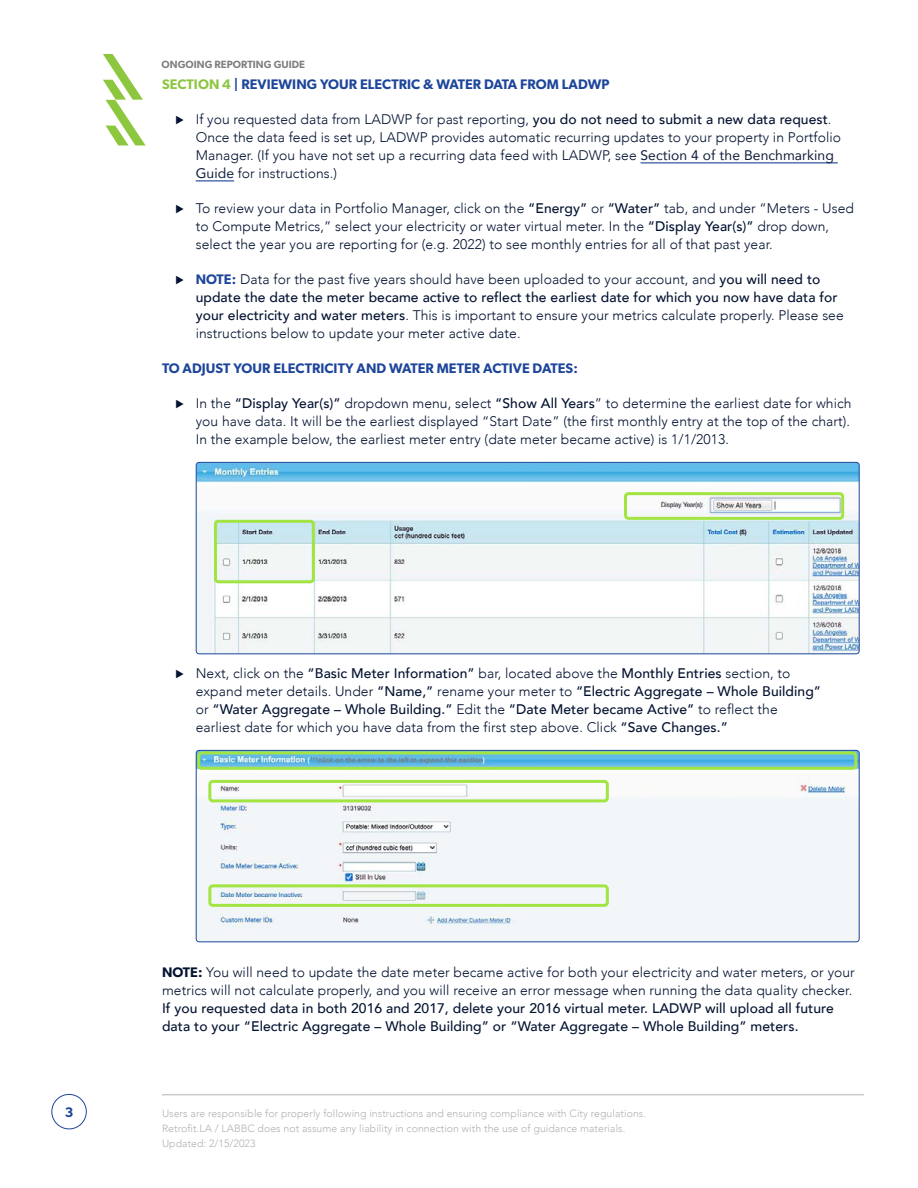
<style>
.page{position:relative;width:918px;height:1188px;background:#fff}
.page>*{position:absolute;margin:0;border:0;box-sizing:border-box;transform-origin:0 0}
.t1{font:300 13.8px/18px "Avenir";letter-spacing:.005em;color:#031230}
.t2{font:500 13.8px/18px "Avenir";letter-spacing:.005em;color:#031230}
.t3{font:600 13.8px "Gibson";letter-spacing:.005em;color:#1d459a}
.t4{font:300 10.5px/15px "Avenir";letter-spacing:.005em;color:#b2b2b2}
.t5{font:600 10.5px "Gibson";color:#808080}
.s1{color:#8dc63f}
.s2{font-family:"Proxima Nova";font-weight:900}
.s3{font-weight:500}
.s4{font-weight:400;color:#101e3a}
.s5{font-family:"Gibson";font-weight:600;color:#1d459a}
.s6{font-family:"Gibson";font-weight:600}
</style>
<div class="page">
<div style="left:51px;top:1094px;width:36px;height:35px;border:1px solid #1d459a;border-radius:50%"></div>
<hr style="left:162px;top:1094px;width:702px;height:1px;background:#b2b2b2">
<svg style="left:103px;top:54px;width:43px;height:91px"></svg>
<hr style="left:641px;top:162px;width:197px;height:1px;background:#1d459a">
<hr style="left:196px;top:180px;width:38px;height:1px;background:#1d459a">
<img style="left:196px;top:462px;width:662px;height:192px">
<div style="left:196px;top:462px;width:664px;height:192px;border:1px solid #1d459a;border-radius:3px"></div>
<div style="left:624px;top:492px;width:220px;height:28px;border:3px solid #a2e543;border-radius:3px"></div>
<div style="left:214px;top:520px;width:101px;height:63px;border:3px solid #a2e543;border-radius:3px"></div>
<img style="left:196px;top:750px;width:662px;height:192px">
<div style="left:196px;top:750px;width:664px;height:192px;border:1px solid #1d459a;border-radius:3px"></div>
<div style="left:197px;top:751px;width:660px;height:19px;border:3px solid #a2e543;border-radius:3px"></div>
<div style="left:208px;top:780px;width:401px;height:22px;border:3px solid #a2e543;border-radius:3px"></div>
<div style="left:208px;top:884px;width:401px;height:23px;border:3px solid #a2e543;border-radius:3px"></div>
<p class="t5" style="left:162px;top:58px;width:145px">ONGOING REPORTING GUIDE</p>
<p class="t3" style="left:162px;top:76px;width:449px"><span class="s1">SECTION 4</span> | REVIEWING YOUR ELECTRIC &amp; WATER DATA FROM LADWP</p>
<p class="t1" style="left:196px;top:110px;width:647px;text-indent:-20px"><span class="s2">⊲</span> If you requested data from LADWP for past reporting, <span class="s3">you do not need to submit a new data request</span>.<br>Once the data feed is set up, LADWP provides automatic recurring updates to your property in Portfolio Manager. (If you have not set up a recurring data feed with LADWP, see <span class="s4">Section 4 of the Benchmarking Guide</span> for instructions.)</p>
<p class="t1" style="left:196px;top:199px;width:660px;text-indent:-20px"><span class="s2">⊲</span> To review your data in Portfolio Manager, click on the <span class="s3">“Energy”</span> or <span class="s3">“Water”</span> tab, and under “Meters - Used to Compute Metrics,” select your electricity or water virtual meter. In the <span class="s3">“Display Year(s)”</span> drop down, select the year you are reporting for (e.g. 2022) to see monthly entries for all of that past year.</p>
<p class="t1" style="left:196px;top:270px;width:650px;text-indent:-20px"><span class="s2">⊲</span> <span class="s5">NOTE:</span> Data for the past five years should have been uploaded to your account, and <span class="s3">you will need to update the date the meter became active to reflect the earliest date for which you now have data for your electricity and water meters</span>. This is important to ensure your metrics calculate properly. Please see instructions below to update your meter active date.</p>
<p class="t3" style="left:162px;top:360px;width:417px">TO ADJUST YOUR ELECTRICITY AND WATER METER ACTIVE DATES:</p>
<p class="t1" style="left:196px;top:394px;width:657px;text-align:justify;text-indent:-20px"><span class="s2">⊲</span> In the <span class="s3">“Display Year(s)”</span> dropdown menu, select <span class="s3">“Show All Years</span>” to determine the earliest date for which you have data. It will be the earliest displayed “Start Date” (the first monthly entry at the top of the chart).<br>In the example below, the earliest meter entry (date meter became active) is 1/1/2013.</p>
<p class="t1" style="left:196px;top:664px;width:627px;text-indent:-20px"><span class="s2">⊲</span> Next, click on the <span class="s3">“Basic Meter Information”</span> bar, located above the <span class="s3">Monthly Entries</span> section, to expand meter details. Under <span class="s3">“Name,”</span> rename your meter to <span class="s3">“Electric Aggregate – Whole Building” </span>or <span class="s3">“Water Aggregate – Whole Building.”</span> Edit the <span class="s3">“Date Meter became Active”</span> to reflect the earliest date for which you have data from the first step above. Click <span class="s3">“Save Changes.”</span></p>
<p class="t3" style="left:65px;top:1104px;width:10px">3</p>
<p class="t1" style="left:162px;top:963px;width:694px"><span class="s6">NOTE:</span> You will need to update the date meter became active for both your electricity and water meters, or your metrics will not calculate properly, and you will receive an error message when running the data quality checker.</p>
<p class="t2" style="left:162px;top:998px;width:673px">If you requested data in both 2016 and 2017, delete your 2016 virtual meter. LADWP will upload all future data to your “Electric Aggregate – Whole Building” or “Water Aggregate – Whole Building” meters.</p>
<p class="t4" style="left:162px;top:1106px;width:486px">Users are responsible for properly following instructions and ensuring compliance with City regulations.<br>Retrofit.LA / LABBC does not assume any liability in connection with the use of guidance materials.<br>Updated: 2/15/2023</p>
</div>
